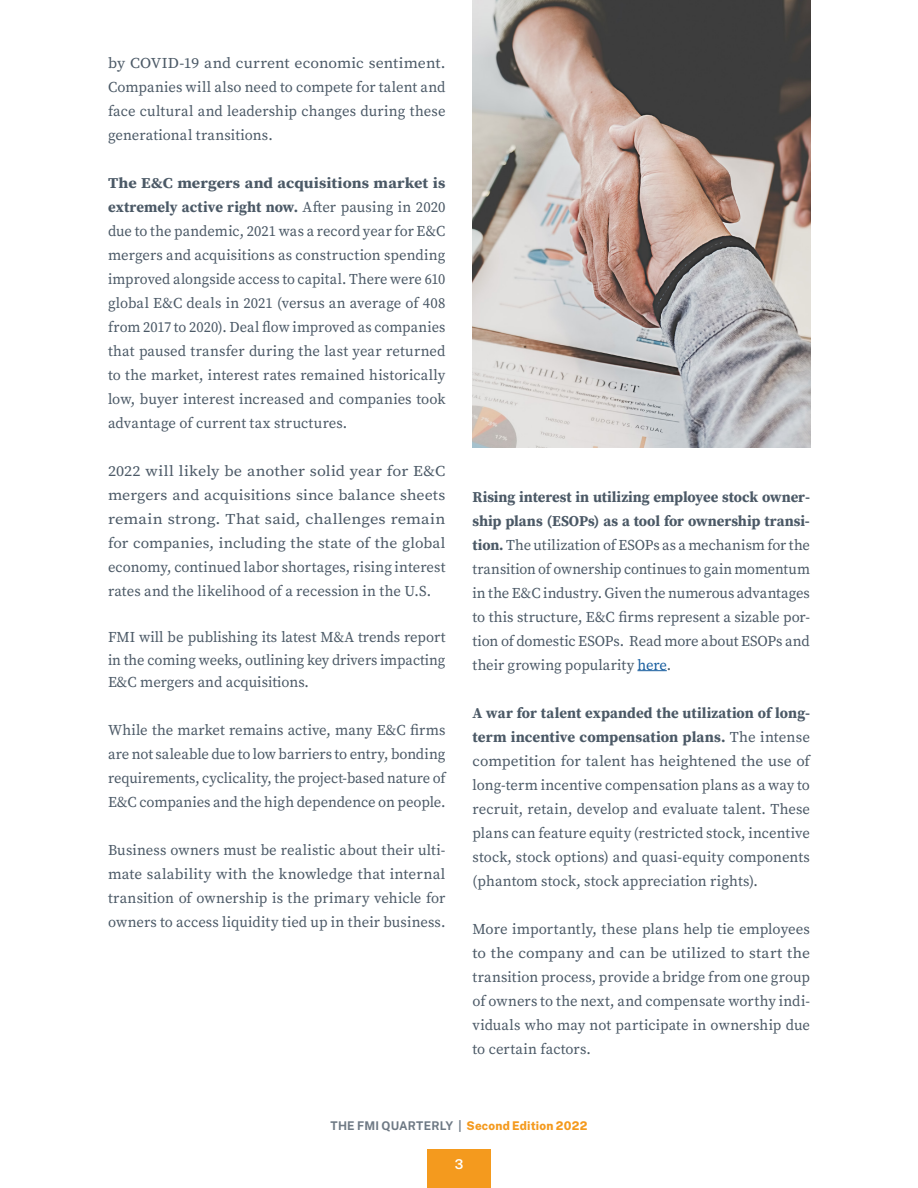
<style>
.page{position:relative;width:918px;height:1188px;background:#fff}
.page>*{position:absolute;margin:0;border:0;box-sizing:border-box;transform-origin:0 0}
.t1{font:15px/24px "Source Serif Pro";color:#4b5966;text-align:justify}
.t2{font:15px/24px "Source Serif Pro";color:#4b5966;text-align:justify;scale:1.08 1}
.t3{font:15px/24px "Source Serif Pro";color:#4b5966;text-align:justify;scale:1.05 1}
.t4{font:600 13.5px "Public Sans";color:#fff}
.t5{font:800 12px "Public Sans";letter-spacing:.015em;color:#f49a1e}
.s1{font-weight:700}
.s2{color:#175d9e}
.s3{font-weight:700;color:#6e7984}
</style>
<div class="page">
<div style="left:427px;top:1149px;width:64px;height:39px;background:#f49a1e"></div>
<hr style="left:637px;top:670px;width:30px;height:1px;background:#175d9e">
<img style="left:472px;top:0;width:338px;height:448px">
<p class="t3" style="left:108px;top:51px;width:323px">by COVID-19 and current economic sentiment.<br>Companies will also need to compete for talent and face cultural and leadership changes during these generational transitions.</p>
<p class="t1" style="left:108px;top:171px;width:339px"><span class="s1">The E&amp;C mergers and acquisitions market is extremely active right now.</span> After pausing in 2020 due to the pandemic, 2021 was a record year for E&amp;C mergers and acquisitions as construction spending improved alongside access to capital. There were 610 global E&amp;C deals in 2021 (versus an average of 408 from 2017 to 2020). Deal flow improved as companies that paused transfer during the last year returned to the market, interest rates remained historically low, buyer interest increased and companies took advantage of current tax structures.</p>
<p class="t2" style="left:108px;top:459px;width:314px">2022 will likely be another solid year for E&amp;C mergers and acquisitions since balance sheets remain strong. That said, challenges remain for companies, including the state of the global economy, continued labor shortages, rising interest rates and the likelihood of a recession in the U.S.</p>
<p class="t1" style="left:108px;top:626px;width:339px;line-height:22.5px">FMI will be publishing its latest M&amp;A trends report in the coming weeks, outlining key drivers impacting E&amp;C mergers and acquisitions.</p>
<p class="t1" style="left:108px;top:718px;width:339px">While the market remains active, many E&amp;C firms are not saleable due to low barriers to entry, bonding requirements, cyclicality, the project-based nature of E&amp;C companies and the high dependence on people.</p>
<p class="t1" style="left:108px;top:838px;width:339px">Business owners must be realistic about their ulti&shy;mate salability with the knowledge that internal transition of ownership is the primary vehicle for owners to access liquidity tied up in their business.</p>
<p class="t1" style="left:472px;top:485px;width:339px"><span class="s1">Rising interest in utilizing employee stock owner&shy;ship plans (ESOPs) as a tool for ownership transi&shy;tion.</span> The utilization of ESOPs as a mechanism for the transition of ownership continues to gain momentum in the E&amp;C industry. Given the numerous advantages to this structure, E&amp;C firms represent a sizable por&shy;tion of domestic ESOPs. Read more about ESOPs and their growing popularity <span class="s2">here</span>.</p>
<p class="t1" style="left:472px;top:701px;width:339px"><span class="s1">A war for talent expanded the utilization of long&shy;term incentive compensation plans.</span> The intense competition for talent has heightened the use of long-term incentive compensation plans as a way to recruit, retain, develop and evaluate talent. These plans can feature equity (restricted stock, incentive stock, stock options) and quasi-equity components (phantom stock, stock appreciation rights).</p>
<p class="t1" style="left:472px;top:917px;width:339px">More importantly, these plans help tie employees to the company and can be utilized to start the transition process, provide a bridge from one group of owners to the next, and compensate worthy indi&shy;viduals who may not participate in ownership due to certain factors.</p>
<p class="t5" style="left:331px;top:1117px;width:258px"><span class="s3">THE FMI QUARTERLY |</span> Second Edition 2022</p>
<p class="t4" style="left:455px;top:1155px;width:10px">3</p>
</div>
